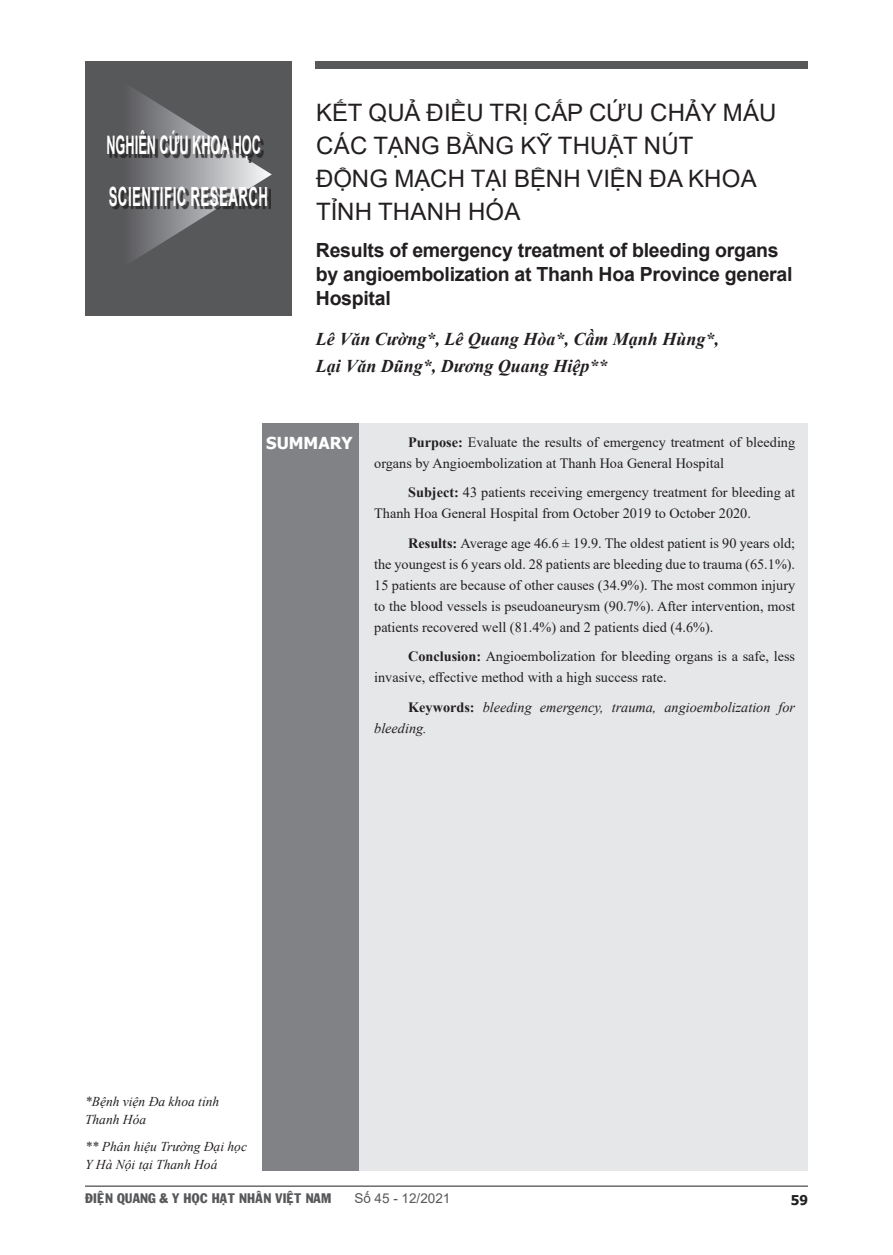
<style>
.page{position:relative;width:893px;height:1255px;background:#fff}
.page>*{position:absolute;margin:0;border:0;box-sizing:border-box;transform-origin:0 0}
.t1{font:700 26.4px "Arial";letter-spacing:.035em;color:#fff;scale:.5 1}
.t2{font:700 25.5px "Arial";color:#fff;scale:.5 1}
.titbai{font:24px/33px "Arial";letter-spacing:-.005em;color:#231f20}
.titbai-2{font:700 19.5px/24px "Arial";letter-spacing:-.015em;color:#231f20}
.titbai-3{font:italic 700 18px "Times New Roman";color:#231f20}
.t3{font:700 16.5px "Tahoma";color:#fff}
.t4{font:14.25px/21px "Times New Roman";color:#231f20}
.t5{font:italic 14.25px/21px "Times New Roman";color:#231f20}
.chuthichtacgia{font:italic 13.5px/18px "Times New Roman";color:#231f20}
.t6{font:13.5px "VNI Franko";color:#57585a}
.t7{font:13.5px "Arial";color:#57585a}
.t8{font:700 13.5px "Tahoma";color:#231f20}
.s1{font-weight:700}
.s2{font-weight:700;font-style:normal}
</style>
<div class="page">
<div style="left:85px;top:61px;width:207px;height:254px;background:#57585a"></div>
<svg style="left:124px;top:88px;width:148px;height:173px"></svg>
<div style="left:110px;top:133px;width:154px;height:30px;background:#231f20;opacity:.75"></div>
<div style="left:111px;top:189px;width:160px;height:21px;background:#231f20;opacity:.75"></div>
<div style="left:263px;top:423px;width:545px;height:747px;background:#e6e7e9"></div>
<div style="left:262px;top:423px;width:96px;height:747px;background:#808285"></div>
<div style="left:316px;top:61px;width:492px;height:7px;background:#57585a"></div>
<hr style="left:85px;top:1185px;width:723px;height:1px;background:#231f20">
<p class="t2" style="left:106px;top:127px;width:311px">NGHIÊN CỨU KHOA HỌC</p>
<p class="t1" style="left:109px;top:178px;width:320px">SCIENTIFIC RESEARCH</p>
<p class="titbai" style="left:316px;top:96px;width:462px">KẾT QUẢ ĐIỀU TRỊ CẤP CỨU CHẢY MÁU<br>CÁC TẠNG BẰNG KỸ THUẬT NÚT</p>
<p class="titbai" style="left:316px;top:162px;width:442px">ĐỘNG MẠCH TẠI BỆNH VIỆN ĐA KHOA<br>TỈNH THANH HÓA</p>
<p class="titbai-2" style="left:316px;top:238px;width:478px">Results of emergency treatment of bleeding organs by angioembolization at Thanh Hoa Province general<br>Hospital</p>
<p class="titbai-3" style="left:316px;top:326px;width:405px">Lê Văn Cường*, Lê Quang Hòa*, Cầm Mạnh Hù ng*,</p>
<p class="titbai-3" style="left:316px;top:353px;width:293px">Lại Văn Dũng*, Dương Quang Hiệp**</p>
<p class="t3" style="left:266px;top:432px;width:88px">SUMMARY</p>
<p class="t4" style="left:374px;top:431px;width:422px;text-indent:34px"><span class="s1">Purpose:</span> Evaluate the results of emergency treatment of bleeding organs by Angioembolization at Thanh Hoa General Hospital</p>
<p class="t4" style="left:374px;top:481px;width:422px;text-indent:34px"><span class="s1">Subject:</span> 43 patients receiving emergency treatment for bleeding at<br>Thanh Hoa General Hospital from October 2019 to October 2020.</p>
<p class="t4" style="left:374px;top:532px;width:422px;text-align:justify;text-indent:34px"><span class="s1">Results:</span> Average age 46.6 ± 19.9. The oldest patient is 90 years old; the youngest is 6 years old. 28 patients are bleeding due to trauma (65.1%).<br>15 patients are because of other causes (34.9%). The most common injury to the blood vessels is pseudoaneurysm (90.7%). After intervention, most patients recovered well (81.4%) and 2 patients died (4.6%).</p>
<p class="t4" style="left:374px;top:645px;width:422px;text-indent:34px"><span class="s1">Conclusion:</span> Angioembolization for bleeding organs is a safe, less invasive, effective method with a high success rate.</p>
<p class="t5" style="left:374px;top:696px;width:422px;text-indent:34px"><span class="s2">Keywords:</span> bleeding emergency, trauma, angioembolization for bleeding.</p>
<p class="chuthichtacgia" style="left:85px;top:1092px;width:136px">*Bệnh viện Đa khoa tỉnh<br>Thanh Hóa</p>
<p class="chuthichtacgia" style="left:85px;top:1136px;width:163px">** Phân hiệu Trường Đại học<br>Y Hà Nội tại Thanh Hoá</p>
<p class="t6" style="left:85px;top:1187px;width:248px">ÑIEÄN QUANG &amp; Y HOÏC HAÏT NHAÂN VIEÄT NAM</p>
<p class="t7" style="left:354px;top:1188px;width:98px">Số 45 - 12/2021</p>
<p class="t8" style="left:791px;top:1190px;width:19px">59</p>
</div>
